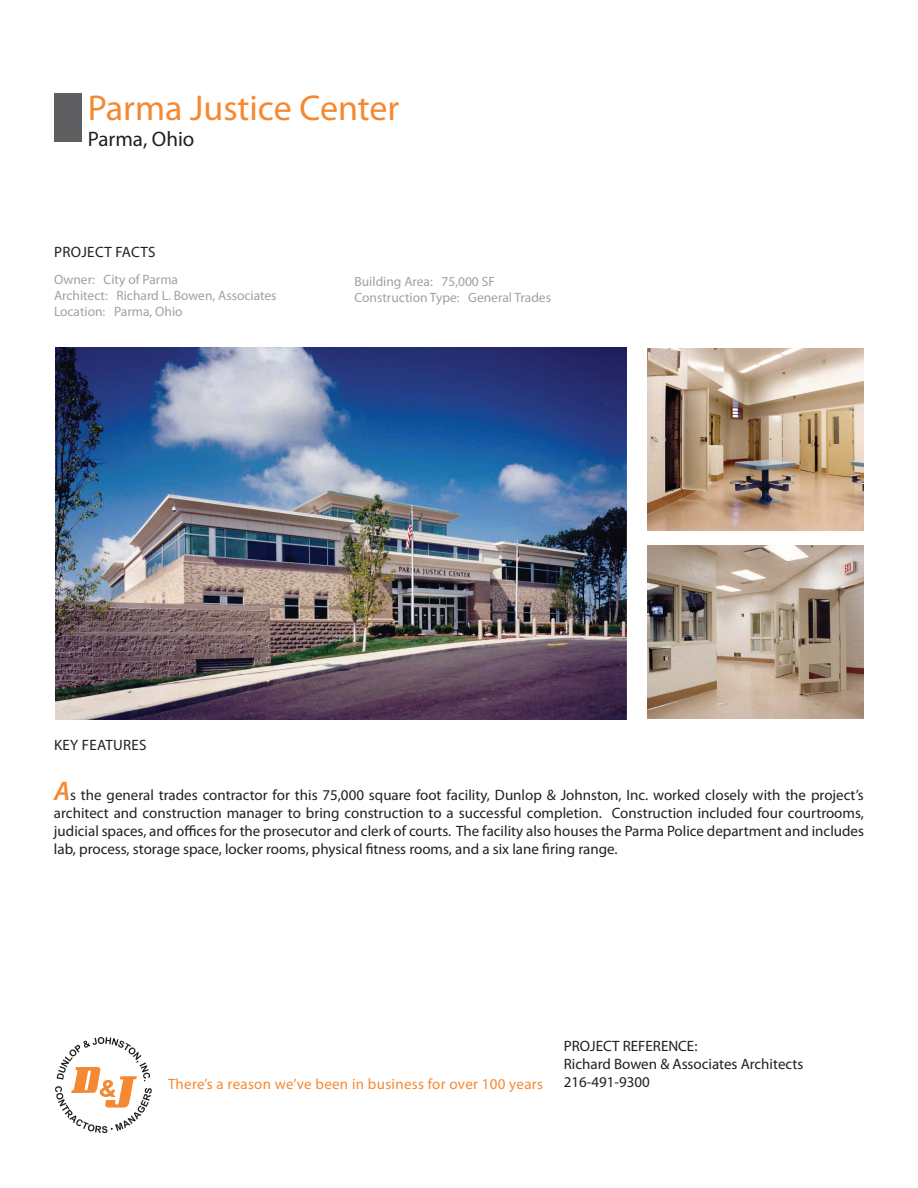
<style>
.page{position:relative;width:918px;height:1188px;background:#fff}
.page>*{position:absolute;margin:0;border:0;box-sizing:border-box;transform-origin:0 0}
.t1{font:36px "Myriad Pro";color:#f58932}
.t2{font:21px "Myriad Pro";color:#231f20}
.t3{font:15px/18px "Myriad Pro";color:#231f20;text-align:justify}
.t4{font:15px "Myriad Pro";letter-spacing:.02em;color:#f58932}
.t5{font:15px "Myriad Pro";letter-spacing:.02em;color:#231f20}
.t6{font:13.5px/16.2px "Myriad Pro";color:#a0a1a5}
.s1{font-weight:600;font-style:italic;font-size:27px;color:#f58932}
</style>
<div class="page">
<svg style="left:55px;top:1037px;width:97px;height:96px"></svg>
<div style="left:54px;top:93px;width:28px;height:49px;background:#5f5f62"></div>
<img style="left:56px;top:348px;width:571px;height:371px">
<img style="left:647px;top:545px;width:217px;height:173px">
<img style="left:647px;top:349px;width:217px;height:182px">
<h1 class="t1" style="left:88px;top:86px;width:313px">Parma Justice Center</h1>
<h2 class="t2" style="left:88px;top:126px;width:108px">Parma, Ohio</h2>
<p class="t5" style="left:54px;top:243px;width:103px">PROJECT FACTS</p>
<p class="t6" style="left:54px;top:271px;width:224px">Owner: City of Parma<br>Architect: Richard L. Bowen, Associates<br>Location: Parma, Ohio</p>
<p class="t6" style="left:355px;top:273px;width:198px">Building Area: 75,000 SF<br>Construction Type: General Trades</p>
<p class="t5" style="left:54px;top:736px;width:94px">KEY FEATURES</p>
<p class="t3" style="left:54px;top:786px;width:812px"><span class="s1">A</span>s the general trades contractor for this 75,000 square foot facility, Dunlop &amp; Johnston, Inc. worked closely with the project’s architect and construction manager to bring construction to a successful completion. Construction included four courtrooms, judicial spaces, and offices for the prosecutor and clerk of courts. The facility also houses the Parma Police department and includes lab, process, storage space, locker rooms, physical fitness rooms, and a six lane firing range.</p>
<p class="t4" style="left:168px;top:1075px;width:377px">There’s a reason we’ve been in business for over 100 years</p>
<p class="t3" style="left:564px;top:1037px;width:241px;text-align:left">PROJECT REFERENCE:<br>Richard Bowen &amp; Associates Architects<br>216-491-9300</p>
</div>
